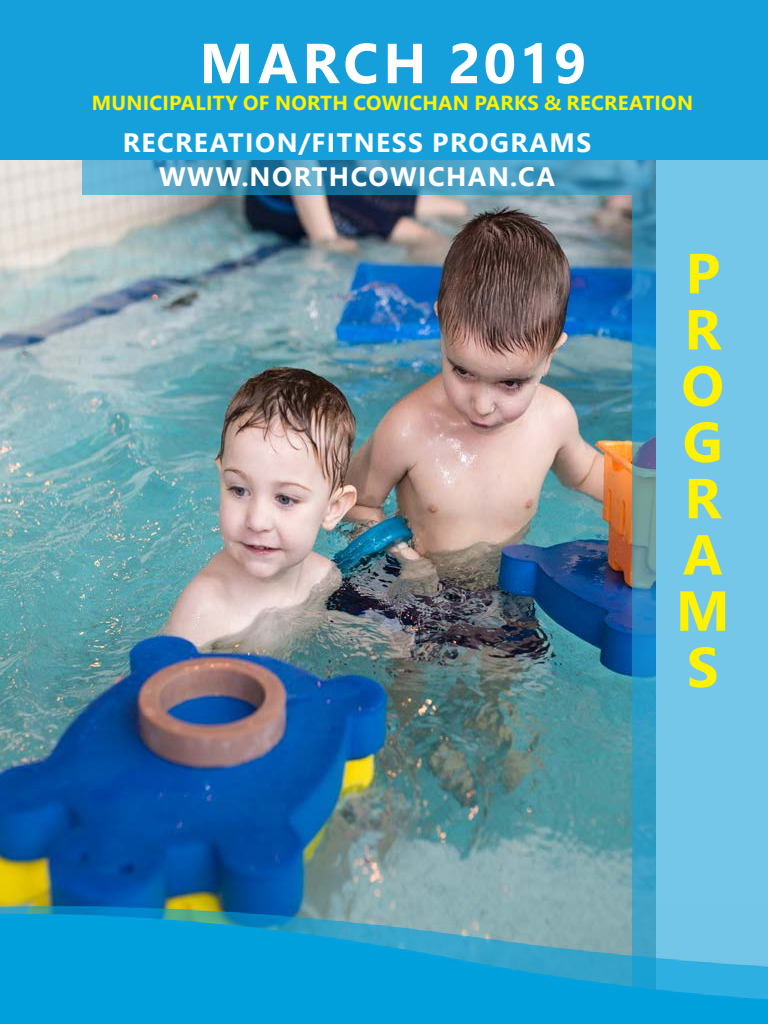
<style>
.page{position:relative;width:768px;height:1024px;background:#fff}
.page>*{position:absolute;margin:0;border:0;box-sizing:border-box;transform-origin:0 0}
.t1{font:700 56.2px "Segoe UI";letter-spacing:.075em;color:#fff}
.t2{font:700 56.2px/56.2px "Segoe UI";color:#fff200}
.t3{font:700 26.6px/34.4px "Segoe UI";letter-spacing:.055em;color:#fff;text-align:center}
.t4{font:700 20.3px "Segoe UI";letter-spacing:.015em;color:#fff200}
</style>
<div class="page">
<img style="left:0;top:160px;width:632px;height:742px">
<svg style="left:82px;top:160px;width:550px;height:35px"></svg>
<svg style="left:632px;top:160px;width:136px;height:742px;fill:#75c7e9"></svg>
<div style="left:0;top:0;width:768px;height:160px;background:#16a0db"></div>
<img style="left:0;top:902px;width:768px;height:122px">
<h1 class="t1" style="left:199px;top:10px;width:388px">MARCH 2019</h1>
<p class="t4" style="left:92px;top:83px;width:603px">MUNICIPALITY OF NORTH COWICHAN PARKS &amp; RECREATION</p>
<p class="t3" style="left:123px;top:123px;width:470px">RECREATION/FITNESS PROGRAMS<br>WWW.NORTHCOWICHAN.CA</p>
<h1 class="t2" style="left:676px;top:241px;width:55px">P<br>R<br>O<br>G<br>R<br>A<br>M<br>S</h1>
</div>
